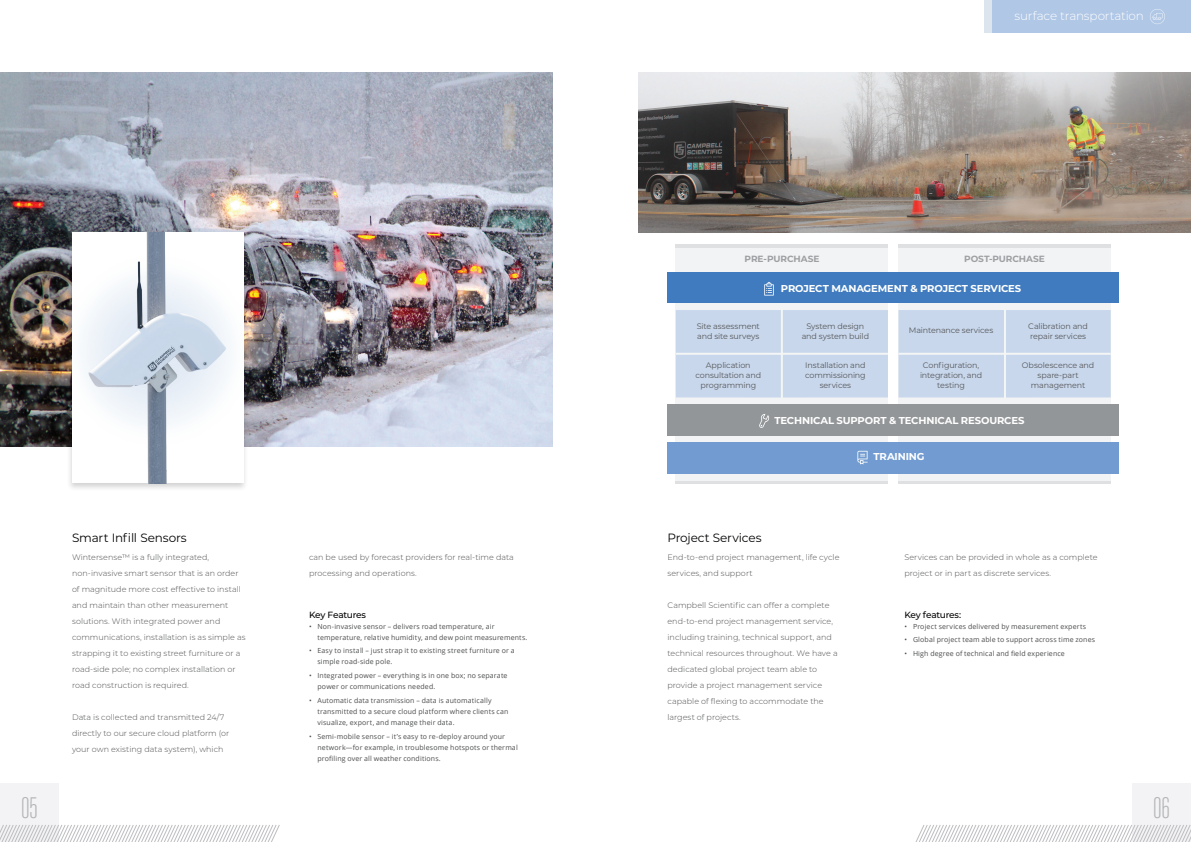
<style>
.page{position:relative;width:1191px;height:842px;background:#fff}
.page>*{position:absolute;margin:0;border:0;box-sizing:border-box;transform-origin:0 0}
.t1{font:300 30px "Kaneda Gothic";color:#b2b3b3}
.t2{font:12px "Montserrat";letter-spacing:-.01em;color:#040503}
.t3{font:300 12px "Montserrat";letter-spacing:-.015em;color:#fff}
.t4{font:700 10px "Montserrat";letter-spacing:-.01em;color:#fff}
.t5{font:700 9px "Montserrat";letter-spacing:-.005em;color:#9d9fa2}
.t6{font:500 9px "Montserrat";letter-spacing:-.025em;color:#040503}
.t7{font:300 8px/16px "Montserrat";letter-spacing:.005em;color:#4c4d4d}
.t8{font:8px/10px "Montserrat";letter-spacing:-.015em;color:#57585a;text-align:center}
.t9{font:7px/11px "Open Sans";letter-spacing:.02em;color:#4c4d4d}
</style>
<div class="page">
<img style="left:0;top:72px;width:552px;height:374px">
<div style="left:66px;top:230px;width:183px;height:261px;background:#231f20;opacity:.2"></div>
<img style="left:72px;top:232px;width:171px;height:251px">
<div style="left:0;top:783px;width:59px;height:59px;background:#f3f3f5"></div>
<div style="left:1132px;top:783px;width:59px;height:59px;background:#f3f3f5"></div>
<img style="left:639px;top:72px;width:552px;height:160px">
<div style="left:676px;top:244px;width:212px;height:237px;background:#f2f3f4"></div>
<div style="left:898px;top:244px;width:212px;height:237px;background:#f2f3f4"></div>
<div style="left:676px;top:310px;width:106px;height:44px;background:#c8d7ec"></div>
<div style="left:782px;top:310px;width:106px;height:44px;background:#c8d7ec"></div>
<div style="left:676px;top:354px;width:106px;height:43px;background:#c8d7ec"></div>
<div style="left:782px;top:354px;width:106px;height:43px;background:#c8d7ec"></div>
<div style="left:898px;top:310px;width:106px;height:44px;background:#c8d7ec"></div>
<div style="left:1004px;top:310px;width:106px;height:44px;background:#c8d7ec"></div>
<div style="left:898px;top:354px;width:106px;height:43px;background:#c8d7ec"></div>
<div style="left:1004px;top:354px;width:106px;height:43px;background:#c8d7ec"></div>
<div style="left:667px;top:404px;width:452px;height:31px;background:#939698"></div>
<div style="left:667px;top:273px;width:452px;height:30px;background:#407bbf"></div>
<div style="left:667px;top:442px;width:452px;height:31px;background:#729cd1"></div>
<hr style="left:676px;top:353px;width:212px;height:2px;background:#f3f6f4">
<hr style="left:898px;top:353px;width:212px;height:2px;background:#f3f6f4">
<hr style="left:781px;top:308px;width:2px;height:91px;background:#f3f6f4">
<hr style="left:1004px;top:308px;width:2px;height:91px;background:#f3f6f4">
<hr style="left:676px;top:244px;width:212px;height:4px;background:#dfe0e2">
<hr style="left:676px;top:481px;width:212px;height:2px;background:#dfe0e2">
<hr style="left:898px;top:244px;width:212px;height:4px;background:#dfe0e2">
<hr style="left:898px;top:481px;width:212px;height:2px;background:#dfe0e2">
<svg style="left:0;top:825px;width:280px;height:17px"></svg>
<svg style="left:915px;top:825px;width:276px;height:17px"></svg>
<svg style="left:764px;top:282px;width:9px;height:14px"></svg>
<svg style="left:857px;top:451px;width:10px;height:13px"></svg>
<svg style="left:759px;top:414px;width:10px;height:14px"></svg>
<div style="left:991px;top:0;width:200px;height:32px;background:#b0c7e6"></div>
<div style="left:984px;top:0;width:7px;height:32px;background:#dce4ed"></div>
<svg style="left:1150px;top:9px;width:15px;height:15px"></svg>
<p class="t5" style="left:744px;top:253px;width:76px">PRE-PURCHASE</p>
<h2 class="t3" style="left:1014px;top:8px;width:131px">surface transportation</h2>
<p class="t5" style="left:964px;top:253px;width:82px">POST-PURCHASE</p>
<p class="t4" style="left:781px;top:281px;width:242px">PROJECT MANAGEMENT &amp; PROJECT SERVICES</p>
<p class="t8" style="left:697px;top:321px;width:65px;text-align:left">Site assessment and site surveys</p>
<p class="t8" style="left:801px;top:321px;width:69px">System design and system build</p>
<p class="t8" style="left:908px;top:325px;width:86px">Maintenance services</p>
<p class="t8" style="left:1028px;top:321px;width:61px;text-align:left">Calibration and repair services</p>
<p class="t8" style="left:695px;top:360px;width:67px">Application consultation and programming</p>
<p class="t8" style="left:805px;top:360px;width:62px">Installation and commissioning services</p>
<p class="t8" style="left:920px;top:360px;width:64px">Configuration, integration, and testing</p>
<p class="t8" style="left:1022px;top:360px;width:74px">Obsolescence and spare-part management</p>
<p class="t4" style="left:774px;top:413px;width:252px">TECHNICAL SUPPORT &amp; TECHNICAL RESOURCES</p>
<h2 class="t2" style="left:72px;top:529px;width:116px">Smart Infill Sensors</h2>
<p class="t7" style="left:72px;top:548px;width:175px">Wintersense™ is a fully integrated, non-invasive smart sensor that is an order of magnitude more cost effective to install and maintain than other measurement solutions. With integrated power and communications, installation is as simple as strapping it to existing street furniture or a road-side pole; no complex installation or road construction is required.</p>
<p class="t7" style="left:72px;top:708px;width:159px">Data is collected and transmitted 24/7 directly to our secure cloud platform (or your own existing data system), which</p>
<p class="t7" style="left:309px;top:548px;width:206px">can be used by forecast providers for real-time data processing and operations.</p>
<p class="t6" style="left:309px;top:608px;width:59px">Key Features</p>
<p class="t9" style="left:317px;top:620px;width:211px;text-indent:-9px">• Non-invasive sensor – delivers road temperature, air temperature, relative humidity, and dew point measurements.</p>
<p class="t9" style="left:317px;top:645px;width:199px;text-indent:-9px">• Easy to install – just strap it to existing street furniture or a simple road-side pole.</p>
<p class="t9" style="left:317px;top:670px;width:191px;text-indent:-9px">• Integrated power – everything is in one box; no separate power or communications needed.</p>
<p class="t9" style="left:317px;top:695px;width:192px;text-indent:-9px">• Automatic data transmission – data is automatically transmitted to a secure cloud platform where clients can visualize, export, and manage their data.</p>
<p class="t9" style="left:317px;top:731px;width:202px;text-indent:-9px">• Semi-mobile sensor – it’s easy to re-deploy around your network—for example, in troublesome hotspots or thermal profiling over all weather conditions.</p>
<h2 class="t2" style="left:667px;top:529px;width:96px">Project Services</h2>
<p class="t7" style="left:667px;top:548px;width:173px">End-to-end project management, life cycle services, and support</p>
<p class="t7" style="left:667px;top:596px;width:172px">Campbell Scientific can offer a complete end-to-end project management service, including training, technical support, and technical resources throughout. We have a dedicated global project team able to provide a project management service capable of flexing to accommodate the largest of projects.</p>
<p class="t4" style="left:873px;top:449px;width:53px">TRAINING</p>
<p class="t7" style="left:904px;top:548px;width:194px">Services can be provided in whole as a complete project or in part as discrete services.</p>
<p class="t6" style="left:904px;top:608px;width:58px">Key features:</p>
<p class="t9" style="left:904px;top:620px;width:183px">• Project services delivered by measurement experts</p>
<p class="t9" style="left:904px;top:634px;width:192px">• Global project team able to support across time zones</p>
<p class="t9" style="left:904px;top:648px;width:162px">• High degree of technical and field experience</p>
<h1 class="t1" style="left:21px;top:792px;width:18px">05</h1>
<h1 class="t1" style="left:1153px;top:792px;width:18px">06</h1>
</div>
